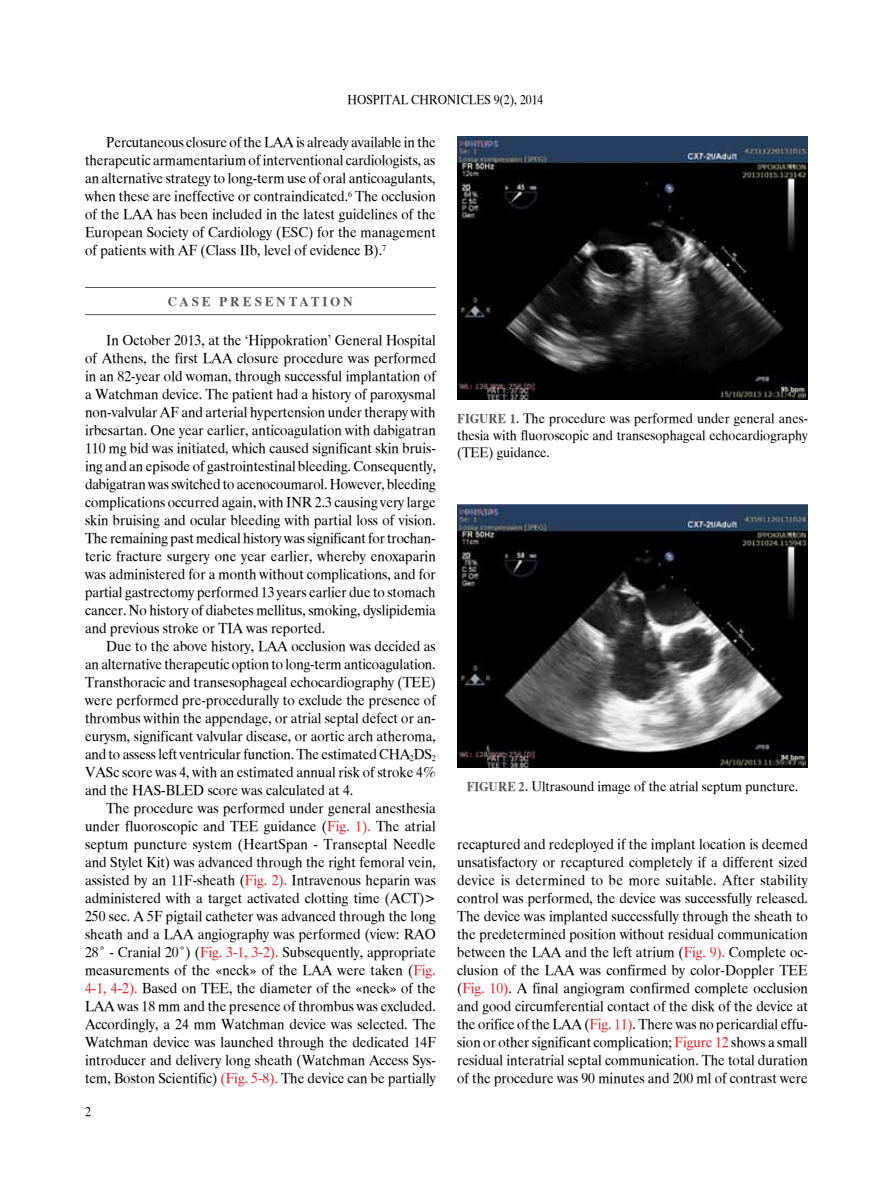
<style>
.page{position:relative;width:893px;height:1191px;background:#fff}
.page>*{position:absolute;margin:0;border:0;box-sizing:border-box;transform-origin:0 0}
.t1{font:15px/18px "UB Times";color:#000;text-align:justify;scale:.95 1}
.t2{font:14.25px/17.1px "UB Times";color:#000;text-align:justify;scale:.95 1}
.t3{font:13.5px "UB Times";color:#000;scale:.9 1}
.t4{font:13.5px "UB Times Bold";letter-spacing:.2em;color:#58595b}
.t5{font:13.5px "UB Times Bold";letter-spacing:.2em;color:#58595b;scale:.95 1}
.s1{color:#ed1d24}
.s2{font-family:"UB Times Bold";font-size:13.5px;color:#58595b}
</style>
<div class="page">
<hr style="left:85px;top:287px;width:351px;height:1px;background:#58595b">
<hr style="left:85px;top:314px;width:351px;height:1px;background:#58595b">
<img style="left:457px;top:136px;width:351px;height:263px">
<img style="left:457px;top:504px;width:351px;height:263px">
<p class="t3" style="left:347px;top:92px;width:219px">HOSPITAL CHRONICLES 9(2), 2014</p>
<p class="t1" style="left:85px;top:134px;width:371px;text-indent:21px">Percutaneous closure of the LAA is already available in the therapeutic armamentarium of interventional cardiologists, as an alternative strategy to long-term use of oral anticoagulants, when these are ineffective or contraindicated.<sup>6</sup> The occlusion of the LAA has been included in the latest guidelines of the European Society of Cardiology (ESC) for the management of patients with AF (Class IIb, level of evidence B).<sup>7</sup></p>
<p class="t4" style="left:168px;top:294px;width:186px">CASE PRESENTATION</p>
<p class="t1" style="left:85px;top:331px;width:371px;text-indent:21px">In October 2013, at the ‘Hippokration’ General Hospital of Athens, the first LAA closure procedure was performed in an 82-year old woman, through successful implantation of a Watchman device. The patient had a history of paroxysmal non-valvular AF and arterial hypertension under therapy with irbesartan. One year earlier, anticoagulation with dabigatran 110 mg bid was initiated, which caused significant skin bruis&shy;ing and an episode of gastrointestinal bleeding. Consequently, dabigatran was switched to acenocoumarol. However, bleeding complications occurred again, with INR 2.3 causing very large skin bruising and ocular bleeding with partial loss of vision.<br>The remaining past medical history was significant for trochan&shy;teric fracture surgery one year earlier, whereby enoxaparin was administered for a month without complications, and for partial gastrectomy performed 13 years earlier due to stomach cancer. No history of diabetes mellitus, smoking, dyslipidemia and previous stroke or TIA was reported.</p>
<p class="t1" style="left:85px;top:637px;width:371px;text-indent:21px">Due to the above history, LAA occlusion was decided as an alternative therapeutic option to long-term anticoagulation.<br>Transthoracic and transesophageal echocardiography (TEE) were performed pre-procedurally to exclude the presence of thrombus within the appendage, or atrial septal defect or an&shy;eurysm, significant valvular disease, or aortic arch atheroma, and to assess left ventricular function. The estimated CHA<sub>2</sub>DS<sub>2<br></sub>VASc score was 4, with an estimated annual risk of stroke 4% and the HAS-BLED score was calculated at 4.</p>
<p class="t1" style="left:85px;top:799px;width:371px;text-indent:21px">The procedure was performed under general anesthesia under fluoroscopic and TEE guidance (<span class="s1">Fig. 1).</span> The atrial septum puncture system (HeartSpan - Transeptal Needle and Stylet Kit) was advanced through the right femoral vein, assisted by an 11F-sheath (<span class="s1">Fig. 2).</span> Intravenous heparin was administered with a target activated clotting time (ACT)&gt; 250 sec. A 5F pigtail catheter was advanced through the long sheath and a LAA angiography was performed (view: RAO 28° - Cranial 20°) (<span class="s1">Fig. 3-1, 3-2).</span> Subsequently, appropriate measurements of the «neck» of the LAA were taken (<span class="s1">Fig.<br>4-1, 4-2).</span> Based on TEE, the diameter of the «neck» of the LAA was 18 mm and the presence of thrombus was excluded.<br>Accordingly, a 24 mm Watchman device was selected. The Watchman device was launched through the dedicated 14F introducer and delivery long sheath (Watchman Access Sys&shy;tem, Boston Scientific) <span class="s1">(Fig. 5-8).</span> The device can be partially</p>
<p class="t2" style="left:457px;top:410px;width:371px;text-indent:53px"><span class="s2">1.</span> The procedure was performed under general anes&shy;thesia with fluoroscopic and transesophageal echocardiography (TEE) guidance.</p>
<p class="t5" style="left:457px;top:411px;width:34px">FIGURE</p>
<p class="t5" style="left:467px;top:779px;width:34px">FIGURE</p>
<p class="t2" style="left:519px;top:778px;width:296px"><span class="s2">2.</span> Ultrasound image of the atrial septum puncture.</p>
<p class="t1" style="left:457px;top:835px;width:371px">recaptured and redeployed if the implant location is deemed unsatisfactory or recaptured completely if a different sized device is determined to be more suitable. After stability control was performed, the device was successfully released.<br>The device was implanted successfully through the sheath to the predetermined position without residual communication between the LAA and the left atrium (<span class="s1">Fig. 9).</span> Complete oc&shy;clusion of the LAA was confirmed by color-Doppler TEE (<span class="s1">Fig. 10)</span>. A final angiogram confirmed complete occlusion and good circumferential contact of the disk of the device at the orifice of the LAA (<span class="s1">Fig. 11)</span>. There was no pericardial effu&shy;sion or other significant complication; <span class="s1">Figure 12</span> shows a small residual interatrial septal communication. The total duration of the procedure was 90 minutes and 200 ml of contrast were</p>
<p class="t3" style="left:85px;top:1104px;width:8px">2</p>
</div>
